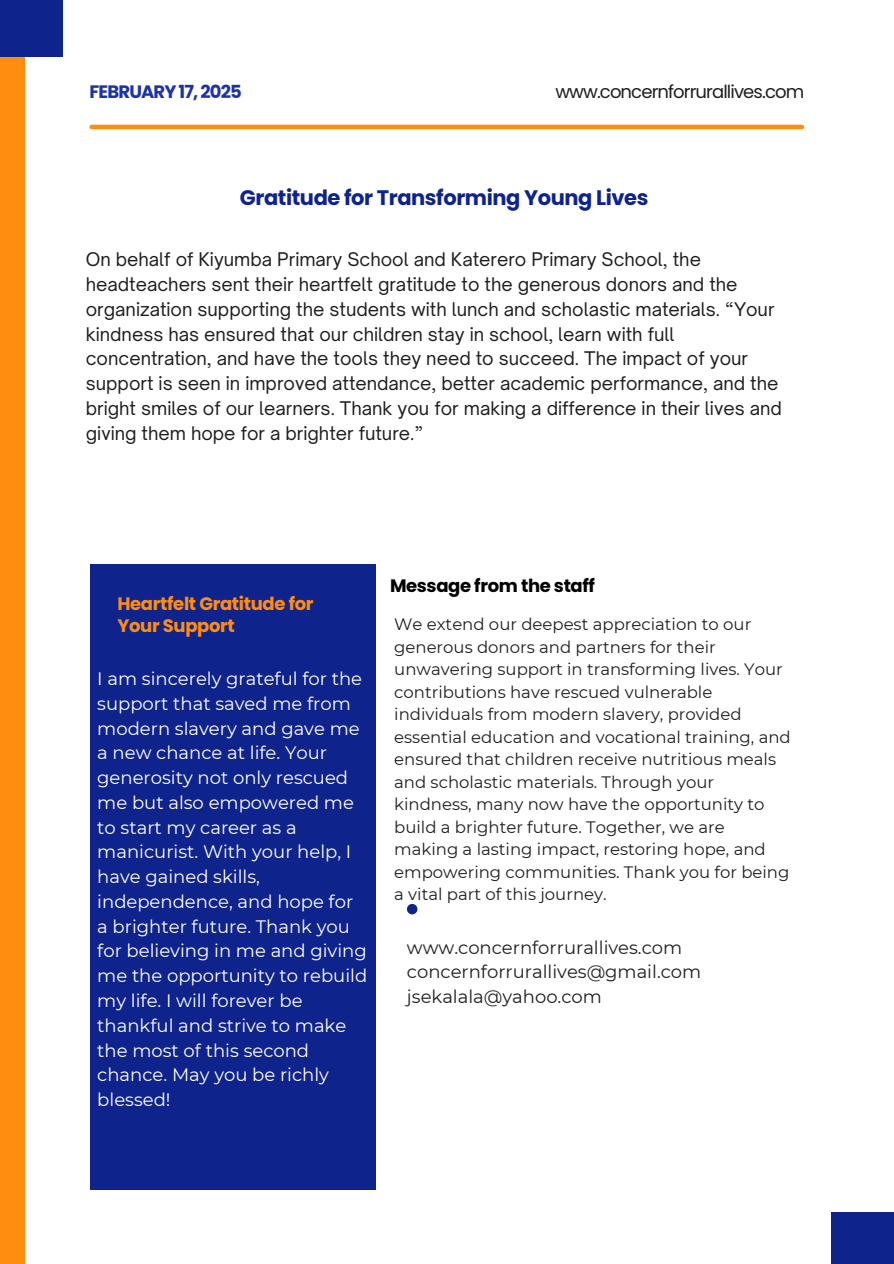
<style>
.page{position:relative;width:894px;height:1264px;background:#fff}
.page>*{position:absolute;margin:0;border:0;box-sizing:border-box;transform-origin:0 0}
.t1{font:700 21px "Poppins";letter-spacing:-.02em;color:#0f238d}
.t2{font:18px/24.8px "Open Sauce One";color:#1e1e1e}
.t3{font:18px/24.8px "Montserrat";color:#fff}
.t4{font:18px "Montserrat";color:#1e1e1e}
.t5{font:700 18px/21.3px "Poppins";letter-spacing:-.02em;color:#ff8d10}
.t6{font:18px "Poppins";letter-spacing:-.05em;color:#1e1e1e}
.t7{font:700 18px "Poppins";letter-spacing:-.02em;color:#000}
.t8{font:700 18px "Poppins";letter-spacing:-.05em;color:#1c32a8}
.t9{font:16.5px/22.5px "Montserrat";color:#1e1e1e}
</style>
<div class="page">
<div style="left:0;top:0;width:24px;height:1263px;background:#ff8d10"></div>
<div style="left:0;top:0;width:63px;height:56px;background:#0f238d"></div>
<div style="left:831px;top:1212px;width:62px;height:51px;background:#0f238d"></div>
<div style="left:90px;top:564px;width:285px;height:625px;background:#0f238d"></div>
<div style="left:407px;top:903px;width:10px;height:11px;background:#0f238d;border-radius:50%"></div>
<hr style="left:92px;top:125px;width:709px;height:4px;background:#ff8d10">
<h2 class="t8" style="left:90px;top:79px;width:154px">FEBRUARY 17, 2025</h2>
<p class="t6" style="left:555px;top:79px;width:250px">www.concernforrurallives.com</p>
<p class="t1" style="left:240px;top:183px;width:410px">Gratitude for Transforming Young Lives</p>
<h1 class="t2" style="left:86px;top:247px;width:697px">On behalf of Kiyumba Primary School and Katerero Primary School, the headteachers sent their heartfelt gratitude to the generous donors and the organization supporting the students with lunch and scholastic materials. “Your kindness has ensured that our children stay in school, learn with full concentration, and have the tools they need to succeed. The impact of your support is seen in improved attendance, better academic performance, and the bright smiles of our learners. Thank you for making a difference in their lives and giving them hope for a brighter future.”</h1>
<h3 class="t5" style="left:117px;top:593px;width:198px">Heartfelt Gratitude for<br>Your Support</h3>
<p class="t3" style="left:97px;top:666px;width:271px">I am sincerely grateful for the support that saved me from modern slavery and gave me a new chance at life. Your generosity not only rescued me but also empowered me to start my career as a manicurist. With your help, I have gained skills, independence, and hope for a brighter future. Thank you for believing in me and giving me the opportunity to rebuild my life. I will forever be thankful and strive to make the most of this second chance. May you be richly blessed!</p>
<p class="t7" style="left:390px;top:573px;width:206px">Message from the staff</p>
<p class="t9" style="left:394px;top:613px;width:398px">We extend our deepest appreciation to our generous donors and partners for their unwavering support in transforming lives. Your contributions have rescued vulnerable individuals from modern slavery, provided essential education and vocational training, and ensured that children receive nutritious meals and scholastic materials. Through your kindness, many now have the opportunity to build a brighter future. Together, we are making a lasting impact, restoring hope, and empowering communities. Thank you for being a vital part of this journey.</p>
<p class="t4" style="left:407px;top:936px;width:277px">www.concernforrurallives.com</p>
<h3 class="t4" style="left:407px;top:960px;width:296px">concernforrurallives@gmail.com</h3>
<p class="t4" style="left:407px;top:985px;width:196px">jsekalala@yahoo.com</p>
</div>
